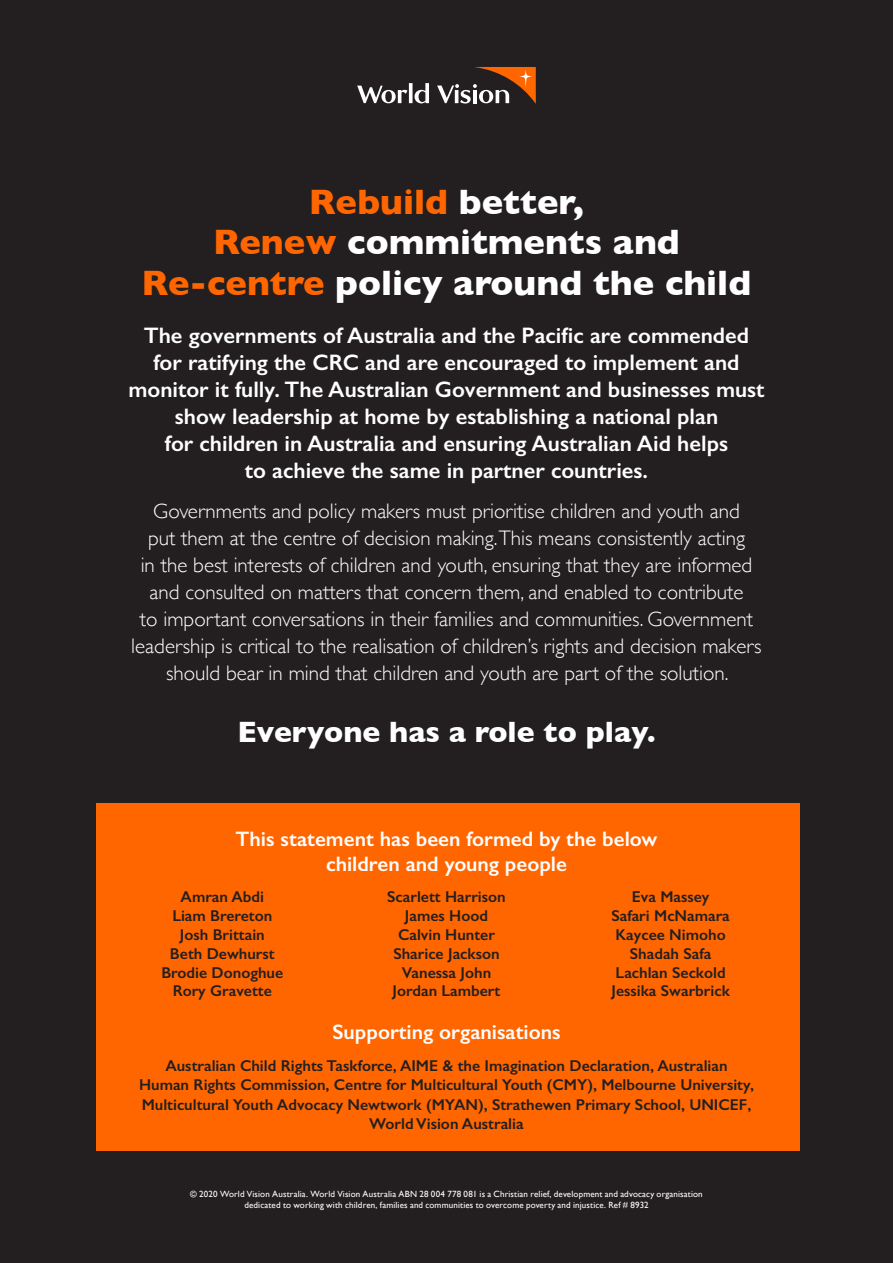
<style>
.page{position:relative;width:893px;height:1263px;background:#231f20}
.page>*{position:absolute;margin:0;border:0;box-sizing:border-box;transform-origin:0 0}
.Head_A{font:700 36px/40.5px "Gill Sans";color:#fff;text-align:center}
.Head_A-2{font:700 30px "Gill Sans";color:#fff}
.Body_copy{font:600 22.5px/27px "Gill Sans";color:#fff;text-align:center}
.Body_copy-2{font:300 21px/27px "Gill Sans";color:#fff;text-align:center}
.Subhead_A{font:600 21px/25.2px "Gill Sans";color:#fff;text-align:center}
.t1{font:600 15.75px/19.5px "Gill Sans";color:#231f20;text-align:center}
.t2{font:9px/10.5px "Gill Sans";letter-spacing:.015em;color:#fff;text-align:center}
.s1{color:#f60}
</style>
<div class="page">
<svg style="left:357px;top:67px;width:179px;height:37px"></svg>
<div style="left:97px;top:804px;width:703px;height:347px;background:#f60"></div>
<p class="Head_A" style="left:142px;top:181px;width:611px"><span class="s1">Rebuild</span> better,<br><span class="s1">Renew</span> commitments and<br><span class="s1">Re-centre</span> policy around the child</p>
<p class="Body_copy" style="left:128px;top:322px;width:638px">The governments of Australia and the Pacific are commended for ratifying the CRC and are encouraged to implement and monitor it fully. The Australian Government and businesses must show leadership at home by establishing a national plan<br>for children in Australia and ensuring Australian Aid helps<br>to achieve the same in partner countries.</p>
<p class="Body_copy-2" style="left:131px;top:497px;width:632px">Governments and policy makers must prioritise children and youth and<br>put them at the centre of decision making.This means consistently acting<br>in the best interests of children and youth, ensuring that they are informed and consulted on matters that concern them, and enabled to contribute<br>to important conversations in their families and communities. Government leadership is critical to the realisation of children’s rights and decision makers should bear in mind that children and youth are part of the solution.</p>
<p class="Head_A-2" style="left:238px;top:708px;width:419px">Everyone has a role to play.</p>
<p class="Subhead_A" style="left:236px;top:826px;width:423px">This statement has been formed by the below children and young people</p>
<p class="t1" style="left:181px;top:887px;width:85px">Amran Abdi</p>
<p class="t1" style="left:172px;top:905px;width:101px">Liam Brereton</p>
<p class="t1" style="left:180px;top:924px;width:86px">Josh Brittain</p>
<p class="t1" style="left:170px;top:943px;width:106px">Beth Dewhurst</p>
<p class="t1" style="left:161px;top:962px;width:123px">Brodie Donoghue</p>
<p class="t1" style="left:173px;top:981px;width:100px">Rory Gravette</p>
<p class="t1" style="left:387px;top:887px;width:120px">Scarlett Harrison</p>
<p class="t1" style="left:405px;top:905px;width:85px">James Hood</p>
<p class="t1" style="left:398px;top:924px;width:98px">Calvin Hunter</p>
<p class="t1" style="left:393px;top:943px;width:108px">Sharice Jackson</p>
<p class="t1" style="left:402px;top:962px;width:91px">Vanessa John</p>
<p class="t1" style="left:393px;top:981px;width:109px">Jordan Lambert</p>
<p class="t1" style="left:632px;top:887px;width:79px">Eva Massey</p>
<p class="t1" style="left:611px;top:905px;width:120px">Safari McNamara</p>
<p class="t1" style="left:616px;top:924px;width:112px">Kaycee Nimoho</p>
<p class="t1" style="left:630px;top:943px;width:83px">Shadah Safa</p>
<p class="t1" style="left:616px;top:962px;width:112px">Lachlan Seckold</p>
<p class="t1" style="left:611px;top:981px;width:120px">Jessika Swarbrick</p>
<p class="Subhead_A" style="left:332px;top:1019px;width:230px">Supporting organisations</p>
<p class="t1" style="left:139px;top:1055px;width:616px">Australian Child Rights Taskforce, AIME &amp; the Imagination Declaration, Australian Human Rights Commission, Centre for Multicultural Youth (CMY), Melbourne University, Multicultural Youth Advocacy Newtwork (MYAN), Strathewen Primary School, UNICEF, World Vision Australia</p>
<p class="t2" style="left:190px;top:1189px;width:514px">© 2020 World Vision Australia. World Vision Australia ABN 28 004 778 081 is a Christian relief, development and advocacy organisation dedicated to working with children, families and communities to overcome poverty and injustice. Ref # 8932</p>
</div>
